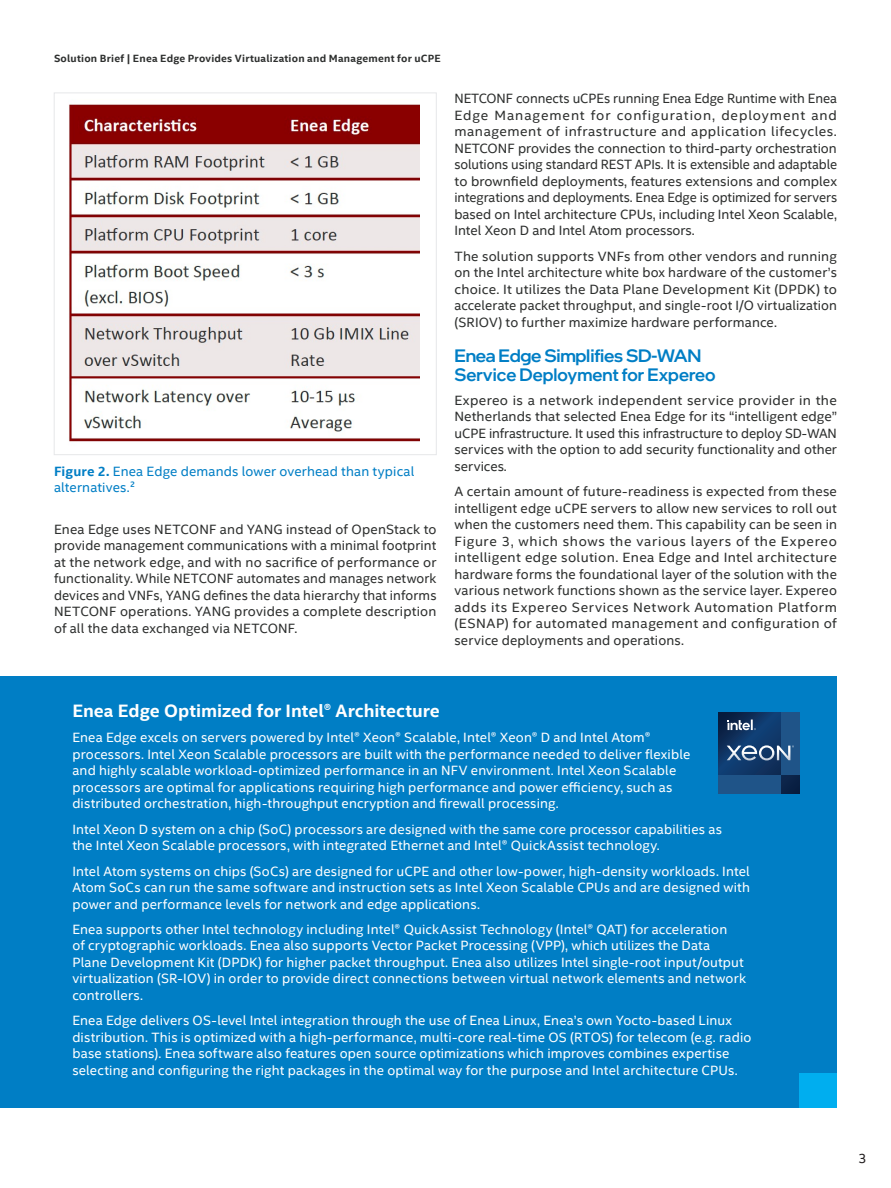
<style>
.page{position:relative;width:891px;height:1188px;background:#fff}
.page>*{position:absolute;margin:0;border:0;box-sizing:border-box;transform-origin:0 0}
.MainCopy___Caption{font:500 18px/19.5px "Intel One Display";letter-spacing:-.005em;color:#007ec5}
.CopyHeaderBlue{font:700 18px "Intel Clear";color:#fff}
.MainCopy___Caption-2{font:13.5px/16.5px "Intel Clear";letter-spacing:.01em;color:#2d2f2e;text-align:justify}
.MainCopy___Caption-3{font:13.5px/16.5px "Intel Clear";letter-spacing:.01em;color:#fff}
.MainCopy___Caption-4{font:13.5px/16.5px "Intel Clear";letter-spacing:.01em;color:#007ec5}
.t1{font:13.5px "Intel Clear";color:#231f20}
.Document_Header{font:700 10.5px "Intel Clear";letter-spacing:.02em;color:#2d2f2e}
.s1{font-weight:700}
</style>
<div class="page">
<img style="left:69px;top:104px;width:351px;height:338px">
<div style="left:54px;top:93px;width:382px;height:362px;border:1px solid #e6e7e9"></div>
<div style="left:0;top:676px;width:837px;height:432px;background:#007ec5"></div>
<div style="left:800px;top:1073px;width:37px;height:35px;background:#00aeef"></div>
<svg style="left:718px;top:712px;width:81px;height:81px"></svg>
<div style="left:781px;top:712px;width:18px;height:63px;background:#1f5488"></div>
<div style="left:718px;top:775px;width:63px;height:18px;background:#1f5488"></div>
<svg style="left:728px;top:720px;width:28px;height:10px"></svg>
<svg style="left:727px;top:745px;width:67px;height:15px"></svg>
<p class="Document_Header" style="left:54px;top:51px;width:388px">Solution Brief | Enea Edge Provides Virtualization and Management for uCPE</p>
<p class="MainCopy___Caption-4" style="left:54px;top:462px;width:362px"><span class="s1">Figure 2.</span> Enea Edge demands lower overhead than typical alternatives.²</p>
<p class="MainCopy___Caption-2" style="left:54px;top:521px;width:384px">Enea Edge uses NETCONF and YANG instead of OpenStack to provide management communications with a minimal footprint at the network edge, and with no sacrifice of performance or functionality. While NETCONF automates and manages network devices and VNFs, YANG defines the data hierarchy that informs NETCONF operations. YANG provides a complete description of all the data exchanged via NETCONF.</p>
<p class="MainCopy___Caption-2" style="left:454px;top:90px;width:384px">NETCONF connects uCPEs running Enea Edge Runtime with Enea Edge Management for configuration, deployment and management of infrastructure and application lifecycles.<br>NETCONF provides the connection to third-party orchestration solutions using standard REST APIs. It is extensible and adaptable to brownfield deployments, features extensions and complex integrations and deployments. Enea Edge is optimized for servers based on Intel architecture CPUs, including Intel Xeon Scalable, Intel Xeon D and Intel Atom processors.</p>
<p class="MainCopy___Caption-2" style="left:454px;top:247px;width:384px">The solution supports VNFs from other vendors and running on the Intel architecture white box hardware of the customer’s choice. It utilizes the Data Plane Development Kit (DPDK) to accelerate packet throughput, and single-root I/O virtualization (SRIOV) to further maximize hardware performance.</p>
<p class="MainCopy___Caption" style="left:454px;top:345px;width:263px">Enea Edge Simplifies SD-WAN<br>Service Deployment for Expereo</p>
<p class="MainCopy___Caption-2" style="left:454px;top:391px;width:384px">Expereo is a network independent service provider in the Netherlands that selected Enea Edge for its “intelligent edge” uCPE infrastructure. It used this infrastructure to deploy SD-WAN services with the option to add security functionality and other services.</p>
<p class="MainCopy___Caption-2" style="left:454px;top:483px;width:384px">A certain amount of future-readiness is expected from these intelligent edge uCPE servers to allow new services to roll out when the customers need them. This capability can be seen in Figure 3, which shows the various layers of the Expereo intelligent edge solution. Enea Edge and Intel architecture hardware forms the foundational layer of the solution with the various network functions shown as the service layer. Expereo adds its Expereo Services Network Automation Platform (ESNAP) for automated management and configuration of service deployments and operations.</p>
<p class="CopyHeaderBlue" style="left:72px;top:698px;width:369px">Enea Edge Optimized for Intel® Architecture</p>
<p class="MainCopy___Caption-3" style="left:72px;top:729px;width:620px">Enea Edge excels on servers powered by Intel® Xeon® Scalable, Intel® Xeon® D and Intel Atom® processors. Intel Xeon Scalable processors are built with the performance needed to deliver flexible and highly scalable workload-optimized performance in an NFV environment. Intel Xeon Scalable processors are optimal for applications requiring high performance and power efficiency, such as distributed orchestration, high-throughput encryption and firewall processing.</p>
<p class="MainCopy___Caption-3" style="left:72px;top:820px;width:651px">Intel Xeon D system on a chip (SoC) processors are designed with the same core processor capabilities as the Intel Xeon Scalable processors, with integrated Ethernet and Intel® QuickAssist technology.</p>
<p class="MainCopy___Caption-3" style="left:72px;top:862px;width:679px;text-align:justify">Intel Atom systems on chips (SoCs) are designed for uCPE and other low-power, high-density workloads. Intel Atom SoCs can run the same software and instruction sets as Intel Xeon Scalable CPUs and are designed with power and performance levels for network and edge applications.</p>
<p class="MainCopy___Caption-3" style="left:72px;top:921px;width:675px">Enea supports other Intel technology including Intel® QuickAssist Technology (Intel® QAT) for acceleration<br>of cryptographic workloads. Enea also supports Vector Packet Processing (VPP), which utilizes the Data Plane Development Kit (DPDK) for higher packet throughput. Enea also utilizes Intel single-root input/output virtualization (SR-IOV) in order to provide direct connections between virtual network elements and network controllers.</p>
<p class="MainCopy___Caption-3" style="left:72px;top:1012px;width:681px">Enea Edge delivers OS-level Intel integration through the use of Enea Linux, Enea’s own Yocto-based Linux distribution. This is optimized with a high-performance, multi-core real-time OS (RTOS) for telecom (e.g. radio base stations). Enea software also features open source optimizations which improves combines expertise selecting and configuring the right packages in the optimal way for the purpose and Intel architecture CPUs.</p>
<p class="t1" style="left:858px;top:1149px;width:10px">3</p>
</div>
